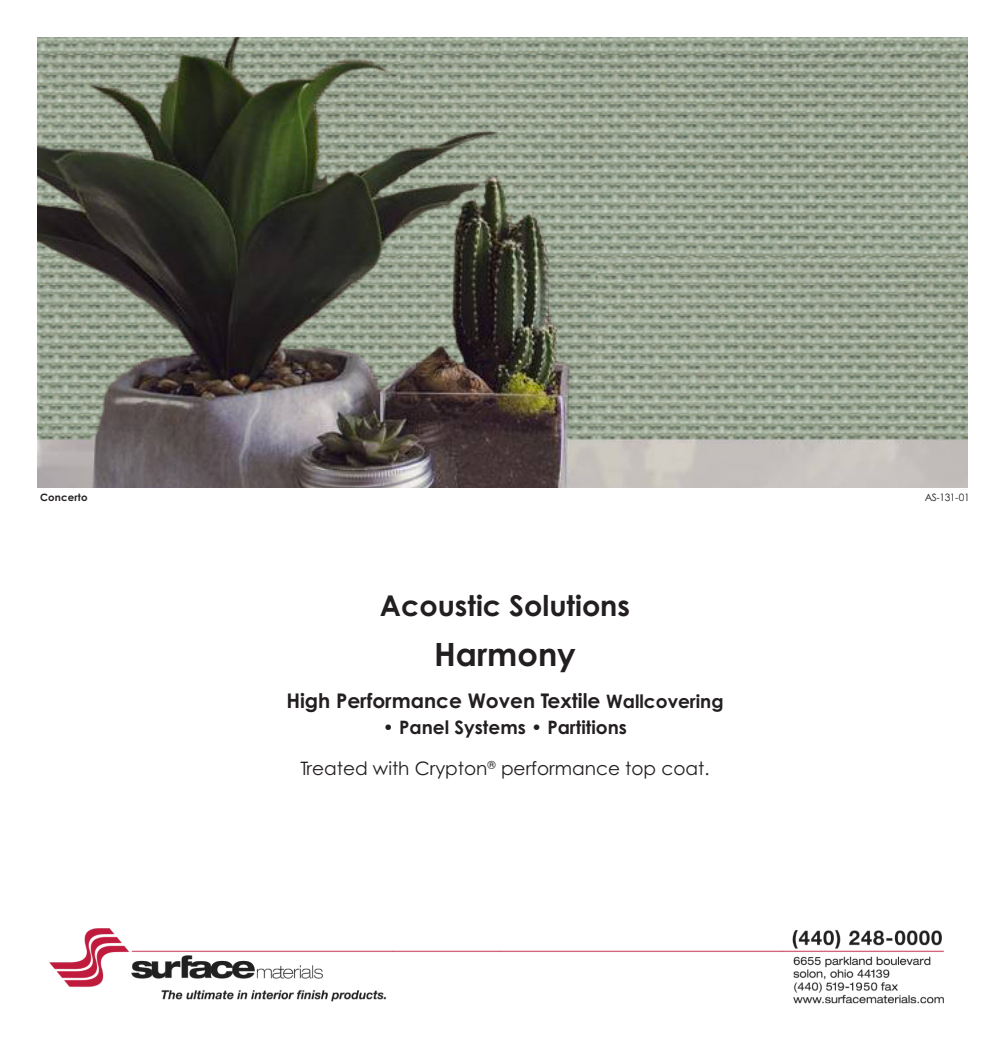
<style>
.page{position:relative;width:1008px;height:1054px;background:#fff}
.page>*{position:absolute;margin:0;border:0;box-sizing:border-box;transform-origin:0 0}
.t1{font:700 32.02px "Century Gothic Pro";color:#231f20}
.t2{font:700 28.7px "Century Gothic Pro";color:#231f20}
.t3{font:700 20.12px "Century Gothic Pro";color:#231f20}
.t4{font:18.55px/40.6px "Century Gothic Pro";color:#231f20;text-align:center}
.t5{font:10.15px "Century Gothic Pro";letter-spacing:-.045em;color:#231f20}
.t6{font:700 10.15px "Century Gothic Pro";letter-spacing:.015em;color:#231f20}
.s1{font-size:18.55px}
.s2{font-weight:700}
</style>
<div class="page">
<img style="left:38px;top:38px;width:930px;height:449px">
<img style="left:49px;top:928px;width:895px;height:76px">
<p class="t6" style="left:40px;top:491px;width:49px">Concerto</p>
<p class="t5" style="left:925px;top:491px;width:46px">AS-131-01</p>
<p class="t2" style="left:380px;top:587px;width:252px">Acoustic Solutions</p>
<p class="t1" style="left:434px;top:634px;width:143px">Harmony</p>
<p class="t3" style="left:286px;top:688px;width:439px">High Performance Woven Textile <span class="s1">Wallcovering</span></p>
<p class="t4" style="left:300px;top:707px;width:411px"><span class="s2">• Panel Systems • Partitions<br></span>Treated with Crypton<sup>®</sup> performance top coat.</p>
</div>
